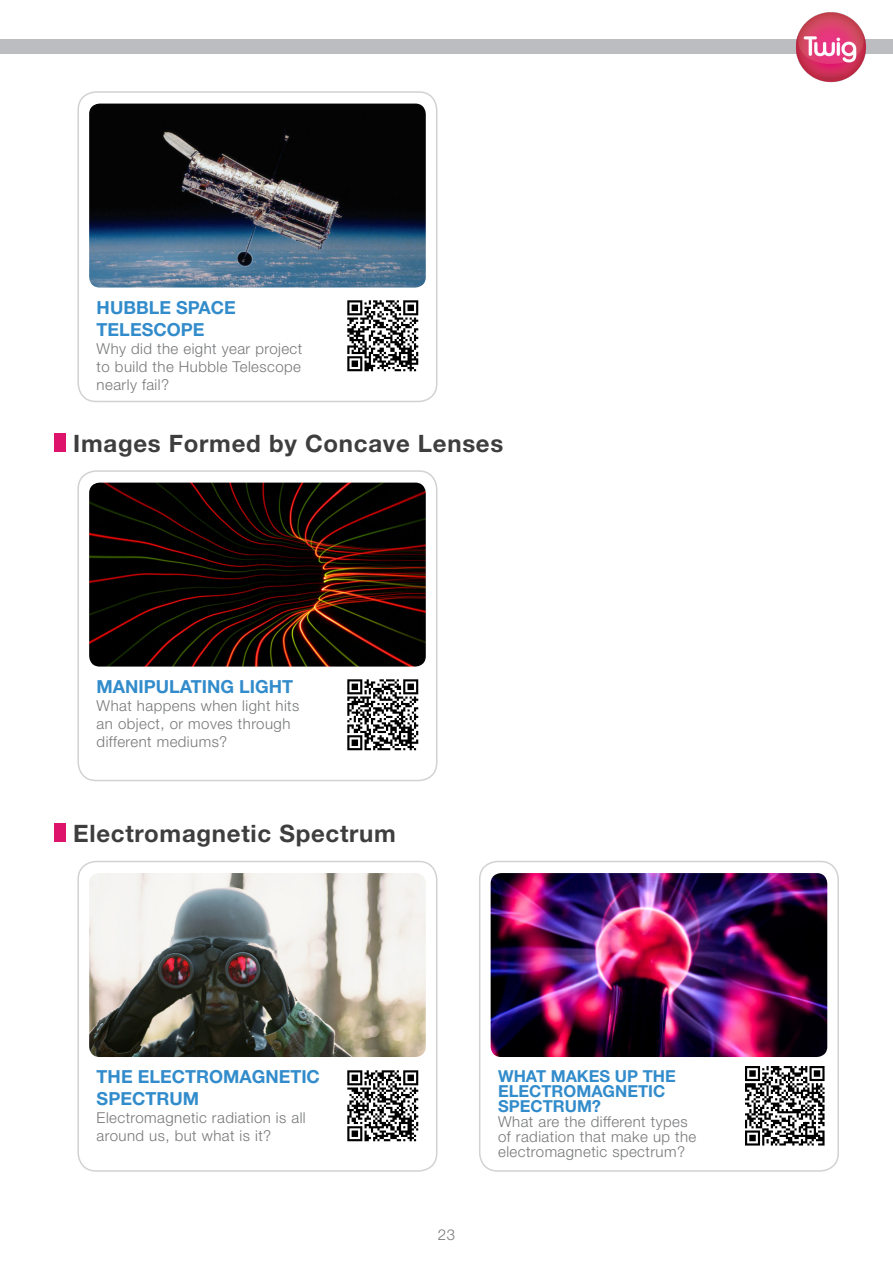
<style>
.page{position:relative;width:893px;height:1263px;background:#fff}
.page>*{position:absolute;margin:0;border:0;box-sizing:border-box;transform-origin:0 0}
.t1{font:700 24px "Helvetica Neue LT Std";letter-spacing:.03em;color:#3e3e3f}
.t2{font:700 18px/21.6px "Helvetica Neue LT Std";color:#328ccb}
.t3{font:700 16.5px/15px "Helvetica Neue LT Std";color:#328ccb}
.t4{font:300 15px/18px "Helvetica Neue LT Std";letter-spacing:.03em;color:#767779}
</style>
<div class="page">
<div style="left:0;top:39px;width:893px;height:15px;background:#bcbdc0"></div>
<img style="left:796px;top:12px;width:70px;height:71px">
<div style="left:77px;top:91px;width:360px;height:311px;border:2px solid #d1d2d4;border-radius:18px"></div>
<img style="left:89px;top:104px;width:337px;height:184px">
<img style="left:347px;top:300px;width:72px;height:72px">
<div style="left:77px;top:470px;width:360px;height:311px;border:2px solid #d1d2d4;border-radius:18px"></div>
<img style="left:89px;top:483px;width:337px;height:183px">
<img style="left:347px;top:679px;width:72px;height:72px">
<div style="left:54px;top:433px;width:11px;height:19px;background:#de146c"></div>
<div style="left:479px;top:861px;width:360px;height:311px;border:2px solid #d1d2d4;border-radius:18px"></div>
<img style="left:491px;top:873px;width:336px;height:184px">
<img style="left:745px;top:1066px;width:80px;height:80px">
<div style="left:77px;top:861px;width:360px;height:311px;border:2px solid #d1d2d4;border-radius:18px"></div>
<img style="left:89px;top:873px;width:337px;height:184px">
<img style="left:347px;top:1070px;width:72px;height:72px">
<div style="left:54px;top:823px;width:11px;height:19px;background:#de146c"></div>
<p class="t2" style="left:97px;top:296px;width:141px">HUBBLE SPACE<br>TELESCOPE</p>
<p class="t4" style="left:97px;top:339px;width:207px;text-align:justify">Why did the eight year project to build the Hubble Telescope nearly fail?</p>
<p class="t1" style="left:73px;top:428px;width:432px">Images Formed by Concave Lenses</p>
<p class="t2" style="left:97px;top:675px;width:198px">MANIPULATING LIGHT</p>
<p class="t4" style="left:97px;top:696px;width:204px">What happens when light hits an object, or moves through different mediums?</p>
<p class="t1" style="left:73px;top:819px;width:324px">Electromagnetic Spectrum</p>
<p class="t2" style="left:97px;top:1066px;width:225px">THE ELECTROMAGNETIC<br>SPECTRUM</p>
<p class="t4" style="left:97px;top:1108px;width:211px">Electromagnetic radiation is all around us, but what is it?</p>
<p class="t4" style="left:438px;top:1225px;width:19px">23</p>
<p class="t3" style="left:498px;top:1068px;width:179px">WHAT MAKES UP THE<br>ELECTROMAGNETIC<br>SPECTRUM?</p>
<p class="t4" style="left:498px;top:1114px;width:200px;line-height:15px">What are the different types of radiation that make up the electromagnetic spectrum?</p>
</div>
